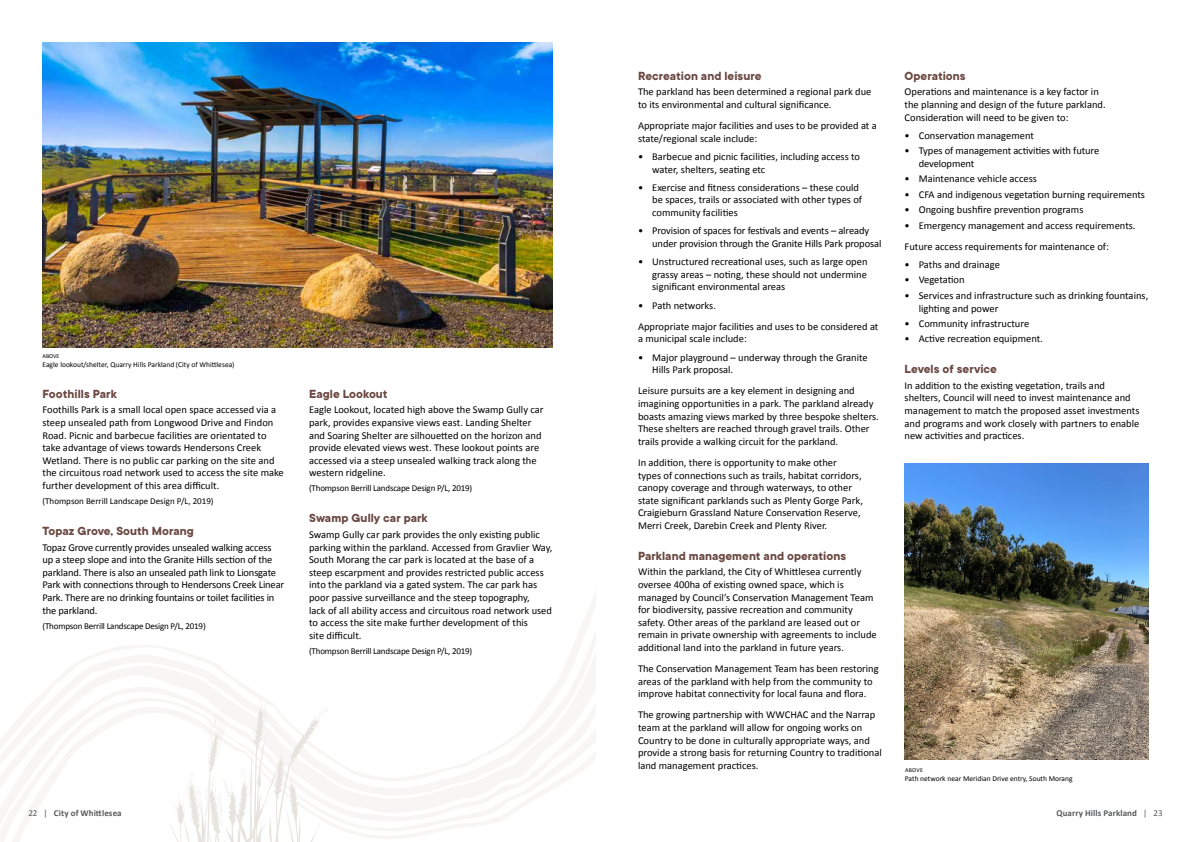
<style>
.page{position:relative;width:1191px;height:842px;background:#fff}
.page>*{position:absolute;margin:0;border:0;box-sizing:border-box;transform-origin:0 0}
.t1{font:700 13px "TT Commons";letter-spacing:.005em;color:#6a4842}
.t2{font:10.5px/12.6px "Calibri";color:#000}
.t3{font:9px "Calibri";letter-spacing:-.02em;color:#000}
.t4{font:700 9px "Calibri";letter-spacing:.01em;color:#58595b}
.t5{font:9px "Calibri";color:#000}
.t6{font:7.5px "Calibri";color:#000}
.t7{font:6px "Calibri";letter-spacing:.015em;color:#000}
.s1{font-weight:400}
</style>
<div class="page">
<img style="left:905px;top:463px;width:243px;height:296px">
<img style="left:43px;top:43px;width:510px;height:304px">
<svg style="left:0;top:594px;width:595px;height:248px"></svg>
<svg style="left:171px;top:690px;width:158px;height:152px"></svg>
<p class="t7" style="left:43px;top:352px;width:18px">ABOVE</p>
<p class="t6" style="left:43px;top:359px;width:193px">Eagle lookout/shelter, Quarry Hills Parkland (City of Whittlesea)</p>
<p class="t1" style="left:43px;top:387px;width:76px">Foothills Park</p>
<p class="t2" style="left:43px;top:404px;width:243px">Foothills Park is a small local open space accessed via a steep unsealed path from Longwood Drive and Findon Road. Picnic and barbecue facilities are orientated to take advantage of views towards Hendersons Creek Wetland. There is no public car parking on the site and the circuitous road network used to access the site make further development of this area difficult.</p>
<p class="t5" style="left:43px;top:495px;width:173px">(Thompson Berrill Landscape Design P/L, 2019)</p>
<p class="t1" style="left:43px;top:524px;width:153px">Topaz Grove, South Morang</p>
<p class="t2" style="left:43px;top:541px;width:243px">Topaz Grove currently provides unsealed walking access up a steep slope and into the Granite Hills section of the parkland. There is also an unsealed path link to Lionsgate Park with connections through to Hendersons Creek Linear Park. There are no drinking fountains or toilet facilities in the parkland.</p>
<p class="t3" style="left:43px;top:620px;width:165px">(Thompson Berrill Landscape Design P/L, 2019)</p>
<p class="t1" style="left:309px;top:387px;width:80px">Eagle Lookout</p>
<p class="t2" style="left:309px;top:404px;width:236px">Eagle Lookout, located high above the Swamp Gully car park, provides expansive views east. Landing Shelter and Soaring Shelter are silhouetted on the horizon and provide elevated views west. These lookout points are accessed via a steep unsealed walking track along the western ridgeline.</p>
<p class="t3" style="left:309px;top:483px;width:165px">(Thompson Berrill Landscape Design P/L, 2019)</p>
<p class="t1" style="left:309px;top:511px;width:120px">Swamp Gully car park</p>
<p class="t2" style="left:309px;top:528px;width:245px">Swamp Gully car park provides the only existing public parking within the parkland. Accessed from Gravlier Way, South Morang the car park is located at the base of a steep escarpment and provides restricted public access into the parkland via a gated system. The car park has poor passive surveillance and the steep topography,<br>lack of all ability access and circuitous road network used to access the site make further development of this<br>site difficult.</p>
<p class="t3" style="left:309px;top:645px;width:165px">(Thompson Berrill Landscape Design P/L, 2019)</p>
<p class="t1" style="left:638px;top:69px;width:125px">Recreation and leisure</p>
<p class="t2" style="left:638px;top:86px;width:235px">The parkland has been determined a regional park due to its environmental and cultural significance.</p>
<p class="t2" style="left:638px;top:119px;width:240px">Appropriate major facilities and uses to be provided at a state/regional scale include:</p>
<p class="t2" style="left:652px;top:150px;width:209px;text-indent:-14px">• Barbecue and picnic facilities, including access to water, shelters, seating etc</p>
<p class="t2" style="left:652px;top:181px;width:211px;text-indent:-14px">• Exercise and fitness considerations – these could be spaces, trails or associated with other types of community facilities</p>
<p class="t2" style="left:652px;top:225px;width:231px;text-indent:-14px">• Provision of spaces for festivals and events – already under provision through the Granite Hills Park proposal</p>
<p class="t2" style="left:652px;top:255px;width:217px;text-align:justify;text-indent:-14px">• Unstructured recreational uses, such as large open grassy areas – noting, these should not undermine significant environmental areas</p>
<p class="t2" style="left:638px;top:295px;width:242px;line-height:21.1px">• Path networks.<br>Appropriate major facilities and uses to be considered at</p>
<p class="t2" style="left:638px;top:333px;width:110px">a municipal scale include:</p>
<p class="t2" style="left:652px;top:351px;width:217px;text-indent:-14px">• Major playground – underway through the Granite<br>Hills Park proposal.</p>
<p class="t2" style="left:638px;top:385px;width:242px">Leisure pursuits are a key element in designing and imagining opportunities in a park. The parkland already boasts amazing views marked by three bespoke shelters.<br>These shelters are reached through gravel trails. Other trails provide a walking circuit for the parkland.</p>
<p class="t2" style="left:638px;top:456px;width:226px">In addition, there is opportunity to make other<br>types of connections such as trails, habitat corridors, canopy coverage and through waterways, to other state significant parklands such as Plenty Gorge Park, Craigieburn Grassland Nature Conservation Reserve, Merri Creek, Darebin Creek and Plenty River.</p>
<p class="t1" style="left:638px;top:549px;width:210px">Parkland management and operations</p>
<p class="t2" style="left:638px;top:566px;width:240px">Within the parkland, the City of Whittlesea currently oversee 400ha of existing owned space, which is managed by Council’s Conservation Management Team for biodiversity, passive recreation and community safety. Other areas of the parkland are leased out or remain in private ownership with agreements to include additional land into the parkland in future years.</p>
<p class="t2" style="left:638px;top:662px;width:242px">The Conservation Management Team has been restoring areas of the parkland with help from the community to improve habitat connectivity for local fauna and flora.</p>
<p class="t2" style="left:638px;top:709px;width:245px">The growing partnership with WWCHAC and the Narrap team at the parkland will allow for ongoing works on Country to be done in culturally appropriate ways, and provide a strong basis for returning Country to traditional land management practices.</p>
<p class="t1" style="left:904px;top:69px;width:63px">Operations</p>
<p class="t2" style="left:904px;top:86px;width:203px">Operations and maintenance is a key factor in the planning and design of the future parkland.<br>Consideration will need to be given to:</p>
<p class="t2" style="left:904px;top:129px;width:131px">• Conservation management</p>
<p class="t2" style="left:918px;top:145px;width:182px;text-indent:-14px">• Types of management activities with future development</p>
<p class="t2" style="left:904px;top:173px;width:134px">• Maintenance vehicle access</p>
<p class="t2" style="left:904px;top:188px;width:242px">• CFA and indigenous vegetation burning requirements</p>
<p class="t2" style="left:904px;top:203px;width:180px">• Ongoing bushfire prevention programs</p>
<p class="t2" style="left:904px;top:215px;width:232px;line-height:21.1px">• Emergency management and access requirements.<br>Future access requirements for maintenance of:</p>
<p class="t2" style="left:904px;top:258px;width:97px">• Paths and drainage</p>
<p class="t2" style="left:904px;top:274px;width:62px">• Vegetation</p>
<p class="t2" style="left:918px;top:289px;width:231px;text-indent:-14px">• Services and infrastructure such as drinking fountains, lighting and power</p>
<p class="t2" style="left:904px;top:317px;width:126px">• Community infrastructure</p>
<p class="t2" style="left:904px;top:333px;width:140px">• Active recreation equipment.</p>
<p class="t1" style="left:904px;top:362px;width:94px">Levels of service</p>
<p class="t2" style="left:904px;top:379px;width:236px">In addition to the existing vegetation, trails and shelters, Council will need to invest maintenance and management to match the proposed asset investments and programs and work closely with partners to enable new activities and practices.</p>
<p class="t7" style="left:905px;top:766px;width:19px">ABOVE</p>
<p class="t6" style="left:905px;top:773px;width:169px">Path network near Meridian Drive entry, South Morang</p>
<p class="t4" style="left:28px;top:808px;width:95px"><span class="s1">22 |</span> City of Whittlesea</p>
<p class="t4" style="left:1056px;top:808px;width:108px">Quarry Hills Parkland <span class="s1">| 23</span></p>
</div>
